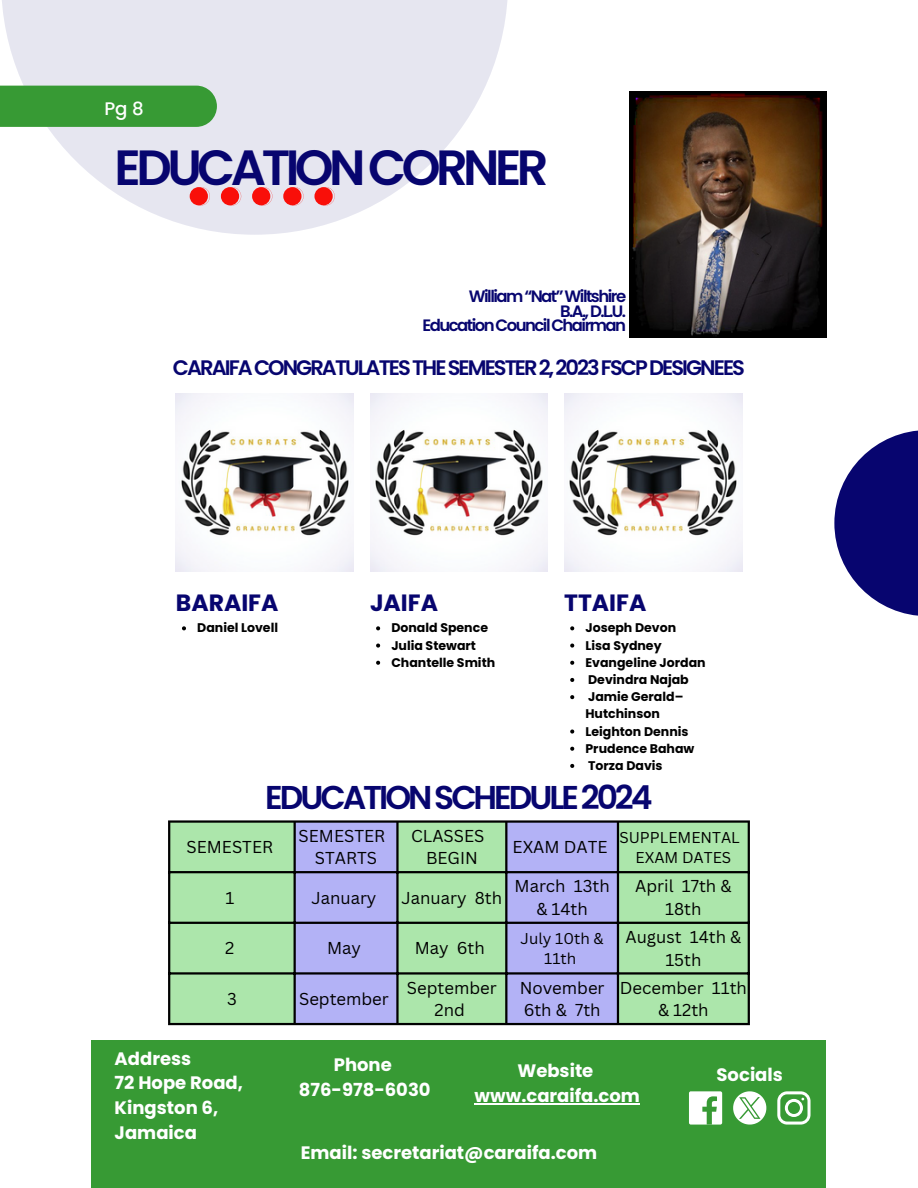
<style>
.page{position:relative;width:918px;height:1188px;background:#fff}
.page>*{position:absolute;margin:0;border:0;box-sizing:border-box;transform-origin:0 0}
.t1{font:600 49.5px "Poppins";letter-spacing:-.09em;color:#07056f}
.t2{font:600 33px "Poppins";letter-spacing:-.09em;color:#07056f}
.t3{font:700 23.55px "Poppins";color:#07056f}
.t4{font:600 21px "Poppins";letter-spacing:-.09em;color:#07056f}
.t5{font:500 18.15px "Poppins";color:#fff}
.t6{font:700 18px/24.8px "Poppins";color:#fff}
.t7{font:16.8px/22.5px "Canva Sans";color:#000;text-align:center}
.t8{font:600 16.5px "Poppins";letter-spacing:-.09em;color:#07056f}
.t9{font:15.3px/20.2px "Canva Sans";color:#000;text-align:center}
.t10{font:700 12.6px/17.2px "Poppins";color:#000}
</style>
<div class="page">
<svg style="left:1px;top:0;width:507px;height:235px;fill:#e6e6f0"></svg>
<div style="left:0;top:86px;width:217px;height:41px;background:#379a34"></div>
<svg style="left:834px;top:430px;width:84px;height:186px;fill:#07056f"></svg>
<svg style="left:190px;top:187px;width:145px;height:18px"></svg>
<img style="left:630px;top:92px;width:197px;height:245px">
<img style="left:176px;top:393px;width:178px;height:178px">
<img style="left:370px;top:393px;width:178px;height:178px">
<img style="left:564px;top:393px;width:178px;height:178px">
<svg style="left:182px;top:626px;width:4px;height:4px"></svg>
<svg style="left:376px;top:626px;width:4px;height:4px"></svg>
<svg style="left:376px;top:644px;width:4px;height:4px"></svg>
<svg style="left:376px;top:661px;width:4px;height:4px"></svg>
<svg style="left:570px;top:626px;width:4px;height:4px"></svg>
<svg style="left:570px;top:644px;width:4px;height:4px"></svg>
<svg style="left:570px;top:661px;width:4px;height:4px"></svg>
<svg style="left:570px;top:678px;width:4px;height:4px"></svg>
<svg style="left:570px;top:695px;width:4px;height:4px"></svg>
<svg style="left:570px;top:730px;width:4px;height:4px"></svg>
<svg style="left:570px;top:747px;width:4px;height:4px"></svg>
<svg style="left:570px;top:764px;width:4px;height:4px"></svg>
<div style="left:170px;top:823px;width:578px;height:200px;background:#ace6ab"></div>
<svg style="left:296px;top:823px;width:321px;height:200px;fill:#b3b2f6"></svg>
<hr style="left:168px;top:823px;width:2px;height:200px;background:#000">
<hr style="left:294px;top:823px;width:2px;height:200px;background:#000">
<hr style="left:396px;top:823px;width:3px;height:200px;background:#000">
<hr style="left:505px;top:823px;width:2px;height:200px;background:#000">
<hr style="left:617px;top:823px;width:2px;height:200px;background:#000">
<hr style="left:748px;top:823px;width:2px;height:200px;background:#000">
<hr style="left:168px;top:820px;width:582px;height:3px;background:#000">
<hr style="left:168px;top:871px;width:582px;height:2px;background:#000">
<hr style="left:168px;top:922px;width:582px;height:2px;background:#000">
<hr style="left:168px;top:972px;width:582px;height:3px;background:#000">
<hr style="left:168px;top:1023px;width:582px;height:2px;background:#000">
<div style="left:92px;top:1040px;width:734px;height:148px;background:#379a34"></div>
<div style="left:689px;top:1091px;width:33px;height:34px;background:#fff;border-radius:2px"></div>
<svg style="left:702px;top:1096px;width:15px;height:29px"></svg>
<svg style="left:733px;top:1091px;width:33px;height:34px"></svg>
<svg style="left:777px;top:1091px;width:34px;height:34px"></svg>
<hr style="left:475px;top:1103px;width:165px;height:1px;background:#fff">
<p class="t5" style="left:104px;top:96px;width:41px">Pg 8</p>
<p class="t1" style="left:115px;top:133px;width:435px">EDUCATIONCORNER</p>
<p class="t8" style="left:469px;top:285px;width:159px">William“Nat”Wiltshire</p>
<p class="t8" style="left:560px;top:299px;width:68px">B.A.,D.L.U.</p>
<p class="t8" style="left:423px;top:314px;width:205px">EducationCouncilChairman</p>
<p class="t4" style="left:173px;top:353px;width:574px">CARAIFACONGRATULATESTHESEMESTER2,2023FSCPDESIGNEES</p>
<p class="t3" style="left:176px;top:586px;width:104px">BARAIFA</p>
<p class="t10" style="left:197px;top:619px;width:82px">Daniel Lovell</p>
<p class="t3" style="left:370px;top:586px;width:70px">JAIFA</p>
<p class="t10" style="left:391px;top:619px;width:98px">Donald Spence</p>
<p class="t10" style="left:391px;top:637px;width:86px">Julia Stewart</p>
<p class="t10" style="left:391px;top:654px;width:105px">Chantelle Smith</p>
<p class="t3" style="left:564px;top:586px;width:84px">TTAIFA</p>
<p class="t10" style="left:585px;top:619px;width:92px">Joseph Devon</p>
<p class="t10" style="left:585px;top:637px;width:78px">Lisa Sydney</p>
<p class="t10" style="left:585px;top:654px;width:122px">Evangeline Jordan</p>
<p class="t10" style="left:588px;top:671px;width:102px">Devindra Najab</p>
<p class="t10" style="left:585px;top:688px;width:99px">Jamie Gerald–<br>Hutchinson</p>
<p class="t10" style="left:585px;top:723px;width:105px">Leighton Dennis</p>
<p class="t10" style="left:585px;top:740px;width:110px">Prudence Bahaw</p>
<p class="t10" style="left:588px;top:757px;width:76px">Torza Davis</p>
<p class="t2" style="left:265px;top:775px;width:389px">EDUCATIONSCHEDULE2024</p>
<p class="t7" style="left:187px;top:835px;width:88px">SEMESTER</p>
<p class="t7" style="left:299px;top:824px;width:88px">SEMESTER<br>STARTS</p>
<p class="t7" style="left:411px;top:824px;width:75px">CLASSES</p>
<p class="t7" style="left:426px;top:847px;width:53px">BEGIN</p>
<p class="t7" style="left:513px;top:835px;width:96px">EXAM DATE</p>
<p class="t9" style="left:619px;top:827px;width:122px">SUPPLEMENTAL<br>EXAM DATES</p>
<p class="t7" style="left:225px;top:886px;width:10px">1</p>
<p class="t7" style="left:311px;top:886px;width:66px">January</p>
<p class="t7" style="left:402px;top:886px;width:102px">January 8th</p>
<p class="t7" style="left:515px;top:875px;width:97px">March 13th &amp; 14th</p>
<p class="t7" style="left:635px;top:875px;width:98px">April 17th &amp;<br>18th</p>
<p class="t7" style="left:225px;top:937px;width:11px">2</p>
<p class="t7" style="left:327px;top:937px;width:35px">May</p>
<p class="t7" style="left:415px;top:937px;width:72px">May 6th</p>
<p class="t9" style="left:521px;top:928px;width:84px">July 10th &amp;<br>11th</p>
<p class="t7" style="left:625px;top:925px;width:117px">August 14th &amp;<br>15th</p>
<p class="t7" style="left:227px;top:987px;width:11px">3</p>
<p class="t7" style="left:299px;top:987px;width:91px">September</p>
<p class="t7" style="left:407px;top:976px;width:91px">September<br>2nd</p>
<p class="t7" style="left:520px;top:976px;width:86px;text-align:left">November<br>6th &amp; 7th</p>
<p class="t7" style="left:620px;top:976px;width:129px">December 11th &amp; 12th</p>
<p class="t6" style="left:115px;top:1046px;width:78px">Address</p>
<p class="t6" style="left:115px;top:1071px;width:130px">72 Hope Road,<br>Kingston 6,<br>Jamaica</p>
<p class="t6" style="left:334px;top:1052px;width:60px">Phone</p>
<p class="t6" style="left:299px;top:1077px;width:133px">876-978-6030</p>
<p class="t6" style="left:475px;top:1058px;width:167px;text-align:center">Website www.caraifa.com</p>
<p class="t6" style="left:717px;top:1062px;width:68px">Socials</p>
<p class="t6" style="left:301px;top:1140px;width:298px">Email: secretariat@caraifa.com</p>
</div>
